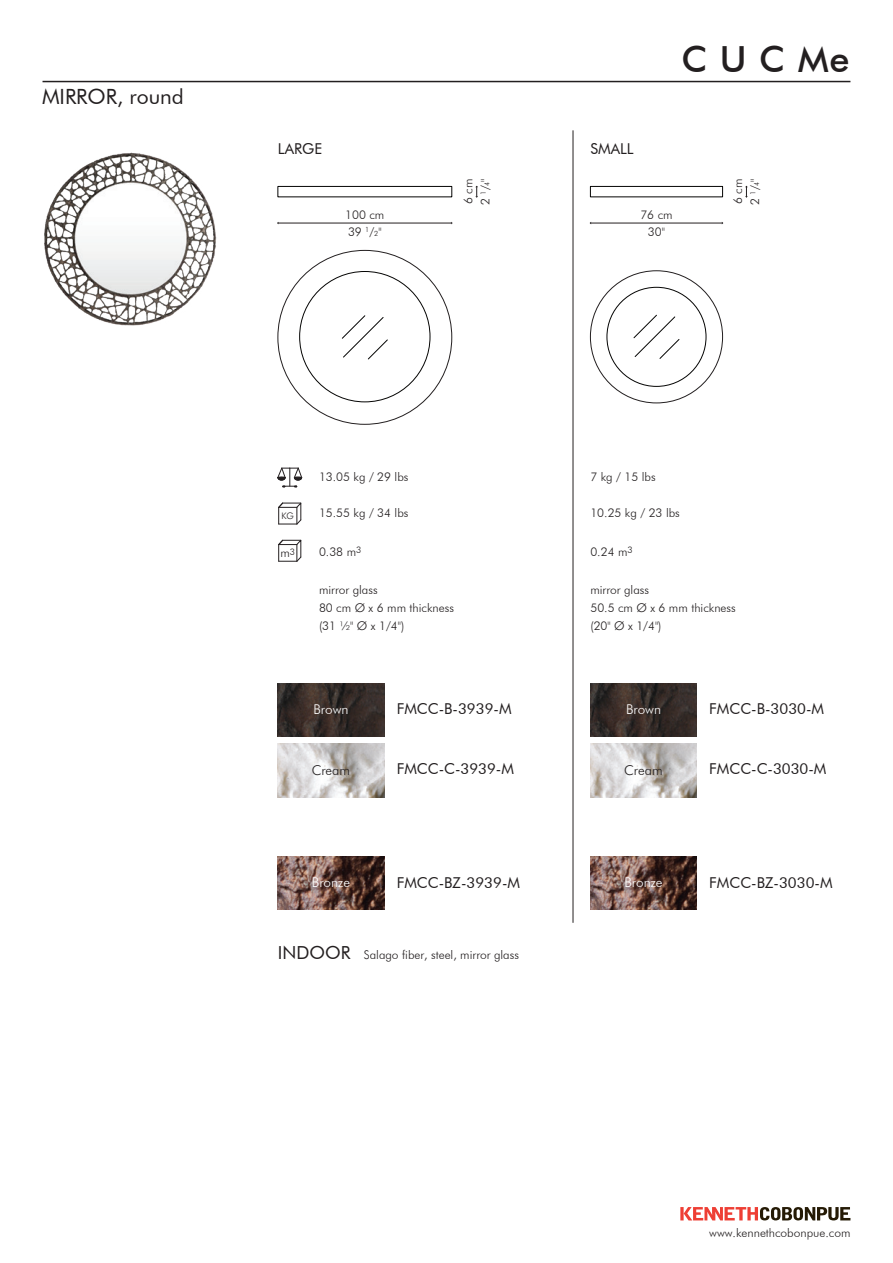
<style>
.page{position:relative;width:893px;height:1263px;background:#fff}
.page>*{position:absolute;margin:0;border:0;box-sizing:border-box;transform-origin:0 0}
.t1{font:500 36px "Futura BT";color:#231f20}
.t2{font:21px "Futura BT";color:#231f20}
.t3{font:15px "Futura BT";color:#231f20}
.t4{font:300 13.5px "Futura BT";color:#fff}
.t5{font:300 13.5px "Futura BT";color:#231f20}
.t6{font:300 12px/18px "Futura BT";color:#231f20}
.t7{font:300 9px "Futura BT";color:#231f20}
.s1{font-size:7.2px}
.s2{font-size:9px}
.s3{font-weight:400;font-size:18px}
</style>
<div class="page">
<svg style="left:680px;top:1207px;width:170px;height:13px"></svg>
<hr style="left:573px;top:130px;width:1px;height:793px;background:#231f20">
<svg style="left:277px;top:467px;width:25px;height:20px"></svg>
<svg style="left:278px;top:502px;width:24px;height:23px"></svg>
<svg style="left:278px;top:539px;width:24px;height:23px"></svg>
<hr style="left:43px;top:81px;width:807px;height:1px;background:#231f20">
<hr style="left:278px;top:223px;width:174px;height:1px;background:#231f20">
<svg style="left:475px;top:186px;width:3px;height:11px"></svg>
<svg style="left:342px;top:315px;width:46px;height:44px"></svg>
<div style="left:278px;top:186px;width:174px;height:11px;border:1px solid #050504"></div>
<hr style="left:590px;top:223px;width:133px;height:1px;background:#231f20">
<svg style="left:745px;top:186px;width:3px;height:11px"></svg>
<svg style="left:633px;top:315px;width:46px;height:44px"></svg>
<div style="left:590px;top:186px;width:133px;height:11px;border:1px solid #050504"></div>
<img style="left:44px;top:152px;width:173px;height:174px">
<img style="left:278px;top:744px;width:106px;height:53px">
<img style="left:278px;top:683px;width:106px;height:54px">
<img style="left:278px;top:856px;width:106px;height:54px">
<img style="left:590px;top:744px;width:107px;height:53px">
<img style="left:590px;top:683px;width:107px;height:54px">
<img style="left:590px;top:856px;width:107px;height:54px">
<h2 class="t2" style="left:42px;top:84px;width:143px">MIRROR, round</h2>
<h1 class="t1" style="left:681px;top:37px;width:170px">CU CMe</h1>
<p class="t3" style="left:278px;top:139px;width:46px">LARGE</p>
<p class="t3" style="left:590px;top:139px;width:45px">SMALL</p>
<p class="t6" style="left:345px;top:206px;width:41px;line-height:17px">100 cm<br>39 <sup>1</sup>/<span class="s1">2</span>"</p>
<p class="t6" style="left:460px;top:205px;width:28px;line-height:17px;rotate:-90deg">6 cm<br>2 <sup>1</sup>/<span class="s1">4</span>"</p>
<p class="t6" style="left:640px;top:206px;width:34px;line-height:17px;text-align:center">76 cm<br>30"</p>
<p class="t6" style="left:729px;top:205px;width:28px;line-height:17px;rotate:-90deg">6 cm<br>2 <sup>1</sup>/<span class="s1">4</span>"</p>
<p class="t7" style="left:281px;top:510px;width:14px">KG</p>
<p class="t6" style="left:280px;top:543px;width:16px">m<span class="s2">3</span></p>
<p class="t6" style="left:319px;top:468px;width:91px">13.05 kg / 29 lbs</p>
<p class="t6" style="left:319px;top:504px;width:91px">15.55 kg / 34 lbs</p>
<p class="t6" style="left:319px;top:542px;width:44px">0.38 m<sup>3</sup></p>
<p class="t6" style="left:590px;top:468px;width:67px">7 kg / 15 lbs</p>
<p class="t6" style="left:590px;top:504px;width:91px">10.25 kg / 23 lbs</p>
<p class="t6" style="left:590px;top:542px;width:44px">0.24 m<sup>3</sup></p>
<p class="t6" style="left:319px;top:580px;width:136px">mirror glass<br>80 cm Ø x 6 mm thickness (31 ½" Ø x 1/4")</p>
<p class="t6" style="left:590px;top:580px;width:147px">mirror glass<br>50.5 cm Ø x 6 mm thickness (20" Ø x 1/4")</p>
<p class="t4" style="left:313px;top:701px;width:37px">Brown</p>
<p class="t5" style="left:312px;top:762px;width:40px">Cream</p>
<p class="t3" style="left:397px;top:700px;width:116px">FMCC-B-3939-M</p>
<p class="t3" style="left:397px;top:760px;width:119px">FMCC-C-3939-M</p>
<p class="t4" style="left:626px;top:701px;width:37px">Brown</p>
<p class="t3" style="left:709px;top:700px;width:116px">FMCC-B-3030-M</p>
<p class="t5" style="left:624px;top:762px;width:40px">Cream</p>
<p class="t3" style="left:709px;top:760px;width:119px">FMCC-C-3030-M</p>
<p class="t4" style="left:312px;top:874px;width:40px">Bronze</p>
<p class="t3" style="left:397px;top:873px;width:125px">FMCC-BZ-3939-M</p>
<p class="t4" style="left:624px;top:874px;width:40px">Bronze</p>
<p class="t3" style="left:709px;top:873px;width:125px">FMCC-BZ-3030-M</p>
<p class="t6" style="left:278px;top:946px;width:243px"><span class="s3">INDOOR</span> Salago fiber, steel, mirror glass</p>
<p class="t6" style="left:709px;top:1224px;width:143px">www.kennethcobonpue.com</p>
</div>
